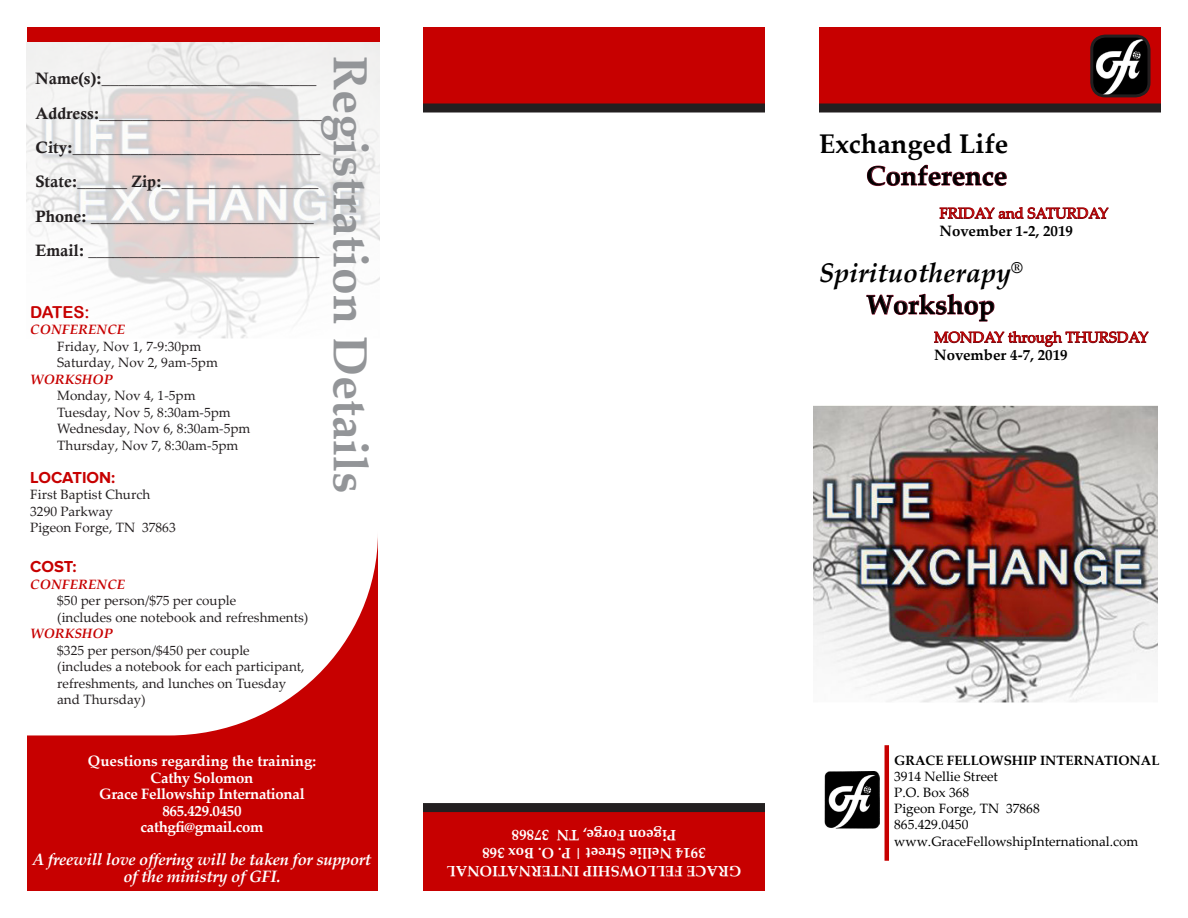
<style>
.page{position:relative;width:1188px;height:918px;background:#fff}
.page>*{position:absolute;margin:0;border:0;box-sizing:border-box;transform-origin:0 0}
.No_Spacing{font:700 48px "Palatino Linotype";color:#939598}
.t1{font:700 27px "Palatino Linotype";color:#000}
.t2{font:italic 700 27px "Palatino Linotype";color:#000}
.No_Spacing-2{font:16.5px "Calis MT Bol";color:#231f20}
.No_Spacing-3{font:italic 700 16.5px/16.5px "Palatino Linotype";letter-spacing:-.02em;color:#fff;text-align:center}
.No_Spacing-4{font:700 16.5px "Proxima Nova";color:#c70000}
.No_Spacing-5{font:16.5px "Arial Rounded MT Bold";letter-spacing:-.02em;color:#c70000}
.No_Spacing-6{font:700 15px/16.5px "Palatino Linotype";color:#fff;text-align:center}
.No_Spacing-7{font:700 15px "Palatino Linotype";letter-spacing:-.02em;color:#fff}
.t3{font:15px "Palatino Linotype";color:#c70000}
.t4{font:700 15px "Palatino Linotype";color:#000}
.No_Spacing-8{font:13.5px "Palatino Linotype";color:#231f20}
.t5{font:13.5px "Palatino Linotype";color:#000}
.No_Spacing-9{font:italic 700 13.5px "Palatino Linotype";letter-spacing:.015em;color:#c70000}
.t6{font:700 13.5px "Palatino Linotype";color:#000}
</style>
<div class="page">
<img style="left:27px;top:42px;width:353px;height:297px">
<img style="left:813px;top:406px;width:345px;height:297px">
<svg style="left:27px;top:536px;width:351px;height:355px;fill:#c70000"></svg>
<div style="left:819px;top:27px;width:342px;height:81px;background:#c70000"></div>
<div style="left:819px;top:104px;width:342px;height:8px;background:#231f20"></div>
<svg style="left:867px;top:165px;width:140px;height:21px"></svg>
<svg style="left:866px;top:294px;width:129px;height:28px"></svg>
<svg style="left:939px;top:207px;width:170px;height:12px"></svg>
<svg style="left:934px;top:331px;width:215px;height:16px"></svg>
<div style="left:423px;top:27px;width:342px;height:81px;background:#c70000"></div>
<div style="left:423px;top:104px;width:342px;height:8px;background:#231f20"></div>
<div style="left:423px;top:812px;width:342px;height:79px;background:#c70000"></div>
<div style="left:27px;top:27px;width:353px;height:14px;background:#c70000"></div>
<img style="left:824px;top:771px;width:55px;height:58px">
<hr style="left:885px;top:745px;width:4px;height:116px;background:#c70000">
<div style="left:423px;top:803px;width:342px;height:9px;background:#231f20"></div>
<img style="left:1092px;top:37px;width:55px;height:58px">
<div style="left:1090px;top:35px;width:61px;height:62px;border:3px solid #231f20;border-radius:14px"></div>
<p class="No_Spacing" style="left:384px;top:56px;width:440px;rotate:90deg">Registration Details</p>
<p class="No_Spacing-2" style="left:36px;top:69px;width:282px">Name(s):__________________________</p>
<p class="No_Spacing-2" style="left:36px;top:104px;width:288px">Address:___________________________</p>
<p class="No_Spacing-2" style="left:36px;top:138px;width:286px">City:______________________________</p>
<p class="No_Spacing-2" style="left:36px;top:172px;width:285px">State:______ Zip:___________________</p>
<p class="No_Spacing-2" style="left:36px;top:207px;width:280px">Phone: ___________________________</p>
<p class="No_Spacing-2" style="left:36px;top:241px;width:286px">Email: ____________________________</p>
<p class="No_Spacing-5" style="left:30px;top:302px;width:61px">DATES:</p>
<p class="No_Spacing-9" style="left:30px;top:320px;width:96px">CONFERENCE</p>
<p class="No_Spacing-8" style="left:57px;top:336px;width:146px">Friday, Nov 1, 7-9:30pm</p>
<p class="No_Spacing-8" style="left:57px;top:353px;width:162px">Saturday, Nov 2, 9am-5pm</p>
<p class="No_Spacing-9" style="left:30px;top:369px;width:84px">WORKSHOP</p>
<p class="No_Spacing-8" style="left:57px;top:386px;width:140px">Monday, Nov 4, 1-5pm</p>
<p class="No_Spacing-8" style="left:57px;top:402px;width:175px">Tuesday, Nov 5, 8:30am-5pm</p>
<p class="No_Spacing-8" style="left:57px;top:419px;width:195px">Wednesday, Nov 6, 8:30am-5pm</p>
<p class="No_Spacing-8" style="left:57px;top:435px;width:183px">Thursday, Nov 7, 8:30am-5pm</p>
<p class="No_Spacing-4" style="left:30px;top:468px;width:87px">LOCATION:</p>
<p class="No_Spacing-8" style="left:30px;top:485px;width:121px">First Baptist Church</p>
<p class="No_Spacing-8" style="left:30px;top:501px;width:84px">3290 Parkway</p>
<p class="No_Spacing-8" style="left:30px;top:518px;width:147px">Pigeon Forge, TN 37863</p>
<p class="No_Spacing-4" style="left:30px;top:557px;width:48px">COST:</p>
<p class="No_Spacing-9" style="left:30px;top:575px;width:96px">CONFERENCE</p>
<p class="No_Spacing-8" style="left:57px;top:591px;width:181px">$50 per person/$75 per couple</p>
<p class="No_Spacing-8" style="left:57px;top:608px;width:253px">(includes one notebook and refreshments)</p>
<p class="No_Spacing-9" style="left:30px;top:624px;width:84px">WORKSHOP</p>
<p class="No_Spacing-8" style="left:57px;top:641px;width:194px">$325 per person/$450 per couple</p>
<p class="No_Spacing-8" style="left:57px;top:657px;width:249px">(includes a notebook for each participant,</p>
<p class="No_Spacing-8" style="left:57px;top:674px;width:231px">refreshments, and lunches on Tuesday</p>
<p class="No_Spacing-8" style="left:57px;top:690px;width:90px">and Thursday)</p>
<p class="No_Spacing-6" style="left:88px;top:752px;width:230px">Questions regarding the training:<br>Cathy Solomon</p>
<p class="No_Spacing-7" style="left:99px;top:783px;width:207px">Grace Fellowship International</p>
<p class="No_Spacing-7" style="left:162px;top:800px;width:81px">865.429.0450</p>
<p class="No_Spacing-7" style="left:140px;top:816px;width:125px">cathgfi@gmail.com</p>
<p class="No_Spacing-3" style="left:33px;top:851px;width:340px">A freewill love offering will be taken for support of the ministry of GFI.</p>
<p class="No_Spacing-6" style="left:676px;top:844px;width:166px;rotate:-180deg">Pigeon Forge, TN 37868</p>
<p class="No_Spacing-6" style="left:706px;top:862px;width:225px;rotate:-180deg">3914 Nellie Street | P. O. Box 368</p>
<p class="No_Spacing-6" style="left:741px;top:880px;width:296px;rotate:-180deg">GRACE FELLOWSHIP INTERNATIONAL</p>
<p class="t1" style="left:819px;top:124px;width:191px">Exchanged Life</p>
<p class="t1" style="left:866px;top:157px;width:142px">Conference</p>
<p class="t3" style="left:940px;top:203px;width:170px">FRIDAY and SATURDAY</p>
<p class="t4" style="left:940px;top:221px;width:135px">November 1-2, 2019</p>
<p class="t2" style="left:819px;top:253px;width:205px">Spirituotherapy<sup>®</sup></p>
<p class="t1" style="left:866px;top:286px;width:131px">Workshop</p>
<p class="t3" style="left:934px;top:327px;width:216px">MONDAY through THURSDAY</p>
<p class="t4" style="left:934px;top:345px;width:135px">November 4-7, 2019</p>
<p class="t6" style="left:894px;top:750px;width:267px">GRACE FELLOWSHIP INTERNATIONAL</p>
<p class="t5" style="left:894px;top:767px;width:105px">3914 Nellie Street</p>
<p class="t5" style="left:894px;top:783px;width:77px">P.O. Box 368</p>
<p class="t5" style="left:894px;top:799px;width:147px">Pigeon Forge, TN 37868</p>
<p class="t5" style="left:894px;top:815px;width:76px">865.429.0450</p>
<p class="t5" style="left:894px;top:831px;width:246px">www.GraceFellowshipInternational.com</p>
</div>
